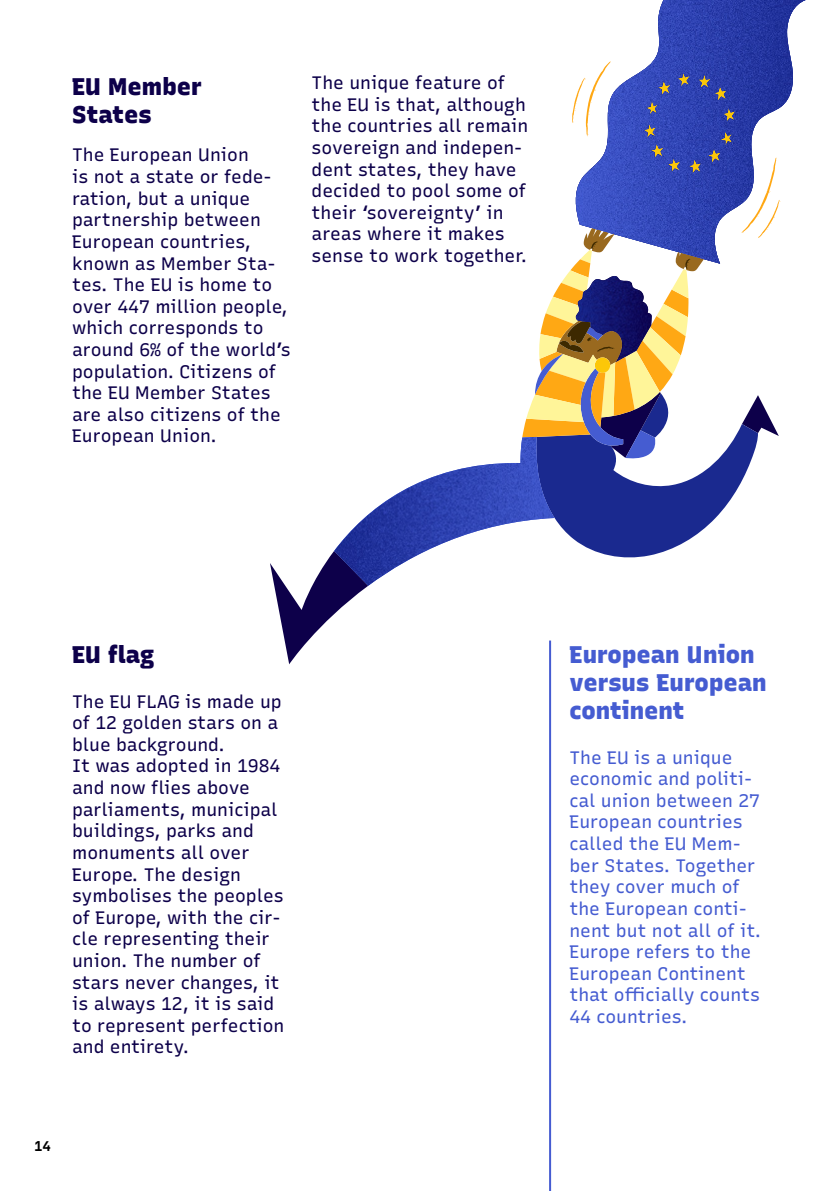
<style>
.page{position:relative;width:840px;height:1191px;background:#fff}
.page>*{position:absolute;margin:0;border:0;box-sizing:border-box;transform-origin:0 0}
.t1{font:300 24px/28px "Recursive Sans Linear";color:#455cd1}
.t2{font:300 24px/28px "Recursive Sans Linear";color:#0d004a}
.t3{font:300 18px/21.6px "Recursive Sans Linear";color:#0d004a}
.t4{font:300 18px/21.6px "Recursive Sans Linear";color:#455cd1}
.t5{font:300 14px "Recursive Sans Linear";color:#000}
</style>
<div class="page">
<hr style="left:548px;top:640px;width:2px;height:551px;background:#455cd1">
<img style="left:653px;top:0;width:152px;height:202px">
<svg style="left:270px;top:61px;width:509px;height:603px"></svg>
<img style="left:334px;top:437px;width:220px;height:149px">
<h1 class="t2" style="left:72px;top:71px;width:131px">EU Member<br>States</h1>
<p class="t3" style="left:72px;top:143px;width:220px">The European Union<br>is not a state or fede&shy;ration, but a unique partnership between<br>European countries, known as Member Sta&shy;tes. The EU is home to over 447 million people, which corresponds to around 6% of the world’s population. Citizens of the EU Member States are also citizens of the<br>European Union.</p>
<p class="t3" style="left:311px;top:71px;width:218px">The unique feature of the EU is that, although the countries all remain sovereign and indepen&shy;dent states, they have decided to pool some of their ‘sovereignty’ in areas where it makes sense to work together.</p>
<h1 class="t2" style="left:72px;top:640px;width:84px">EU flag</h1>
<p class="t3" style="left:72px;top:689px;width:214px">The EU FLAG is made up of 12 golden stars on a blue background.<br>It was adopted in 1984 and now flies above parliaments, municipal buildings, parks and monuments all over<br>Europe. The design symbolises the peoples of Europe, with the cir&shy;cle representing their union. The number of stars never changes, it is always 12, it is said to represent perfection and entirety.</p>
<p class="t5" style="left:34px;top:1135px;width:18px">14</p>
<h1 class="t1" style="left:569px;top:640px;width:199px">European Union versus European continent</h1>
<p class="t4" style="left:569px;top:745px;width:193px">The EU is a unique economic and politi&shy;cal union between 27<br>European countries called the EU Mem&shy;ber States. Together they cover much of the European conti&shy;nent but not all of it.<br>Europe refers to the<br>European Continent that officially counts<br>44 countries.</p>
</div>
